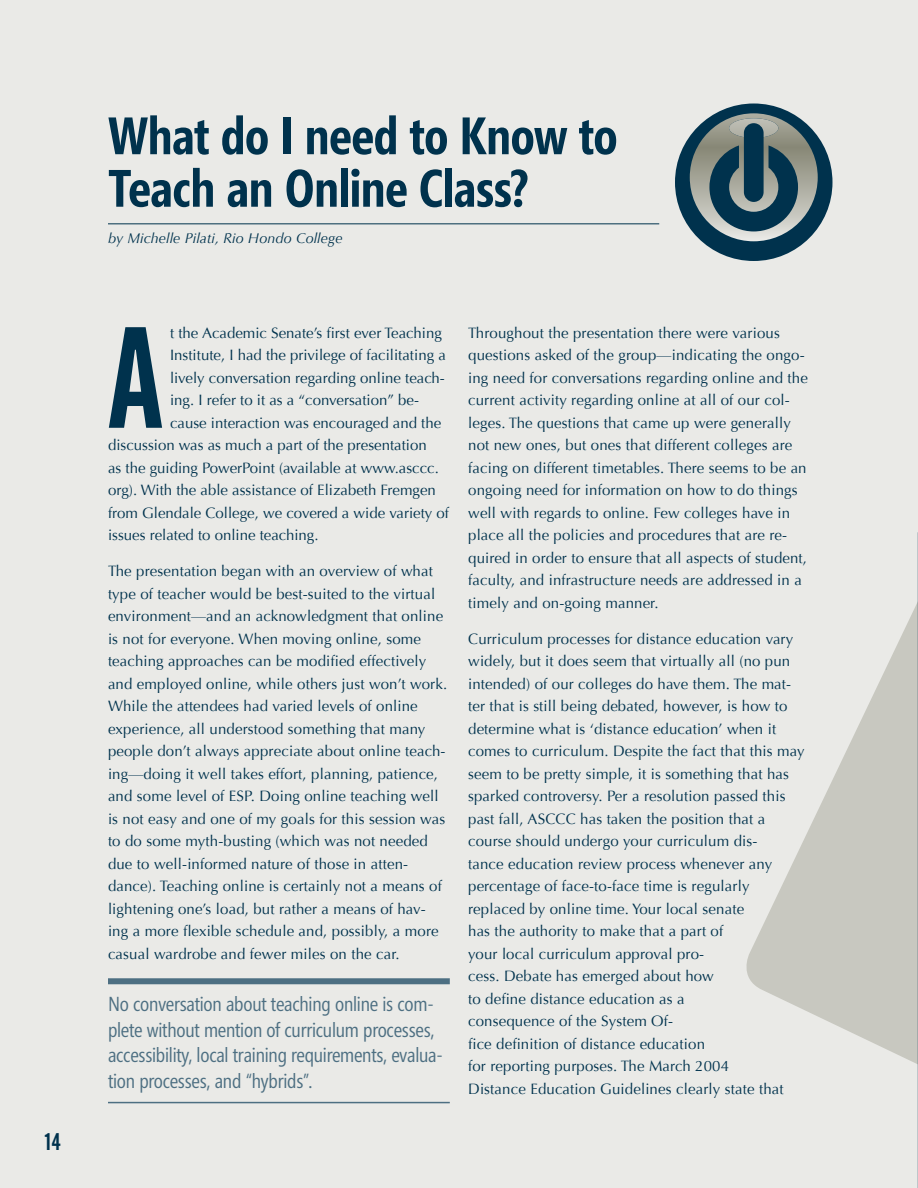
<style>
.page{position:relative;width:918px;height:1188px;background:#eaeae7}
.page>*{position:absolute;margin:0;border:0;box-sizing:border-box;transform-origin:0 0}
.t1{font:142.5px "Alternate Gothic No 2 BT";color:#00324d}
.t2{font:700 52.5px/52.5px "Segoe Condensed";letter-spacing:-.015em;color:#00324d}
.t3{font:24px "Alternate Gothic No 2 BT";color:#00324d}
.t4{font:20.25px/25.5px "Segoe Condensed";letter-spacing:-.01em;color:#4d6f82}
.t5{font:15px/22.5px "Optima";letter-spacing:.01em;color:#00324d}
.t6{font:italic 14.25px "Optima";letter-spacing:.01em;color:#00324d}
</style>
<div class="page">
<div style="left:108px;top:978px;width:342px;height:6px;background:#4d6f82"></div>
<hr style="left:108px;top:1102px;width:342px;height:1px;background:#4d6f82">
<hr style="left:108px;top:223px;width:551px;height:1px;background:#00324d">
<svg style="left:746px;top:604px;width:171px;height:460px"></svg>
<svg style="left:917px;top:532px;width:1px;height:656px"></svg>
<div style="left:675px;top:104px;width:157px;height:157px;background:#00324d;border-radius:50%"></div>
<svg style="left:690px;top:113px;width:128px;height:128px"></svg>
<h3 class="t3" style="left:45px;top:1128px;width:16px">14</h3>
<h2 class="t2" style="left:108px;top:110px;width:511px">What do I need to Know to<br>Teach an Online Class?</h2>
<p class="t6" style="left:108px;top:230px;width:236px">by Michelle Pilati, Rio Hondo College</p>
<h1 class="t1" style="left:108px;top:299px;width:56px">A</h1>
<p class="t5" style="left:170px;top:322px;width:273px">t the Academic Senate’s first ever Teaching</p>
<p class="t5" style="left:170px;top:344px;width:277px">Institute, I had the privilege of facilitating a</p>
<p class="t5" style="left:170px;top:367px;width:276px">lively conversation regarding online teach-</p>
<p class="t5" style="left:170px;top:389px;width:250px">ing. I refer to it as a “conversation” be-</p>
<p class="t5" style="left:170px;top:412px;width:273px">cause interaction was encouraged and the</p>
<p class="t5" style="left:108px;top:434px;width:320px">discussion was as much a part of the presentation</p>
<p class="t5" style="left:108px;top:457px;width:332px">as the guiding PowerPoint (available at www.asccc.</p>
<p class="t5" style="left:108px;top:479px;width:329px">org). With the able assistance of Elizabeth Fremgen</p>
<p class="t5" style="left:108px;top:502px;width:343px">from Glendale College, we covered a wide variety of</p>
<p class="t5" style="left:108px;top:524px;width:212px">issues related to online teaching.</p>
<p class="t5" style="left:108px;top:560px;width:341px">The presentation began with an overview of what type of teacher would be best-suited to the virtual environment—and an acknowledgment that online is not for everyone. When moving online, some teaching approaches can be modified effectively and employed online, while others just won’t work.<br>While the attendees had varied levels of online experience, all understood something that many people don’t always appreciate about online teach&shy;ing—doing it well takes effort, planning, patience, and some level of ESP. Doing online teaching well is not easy and one of my goals for this session was to do some myth-busting (which was not needed due to well-informed nature of those in atten&shy;dance). Teaching online is certainly not a means of lightening one’s load, but rather a means of hav&shy;ing a more flexible schedule and, possibly, a more casual wardrobe and fewer miles on the car.</p>
<h3 class="t4" style="left:108px;top:992px;width:336px">No conversation about teaching online is com&shy;plete without mention of curriculum processes, accessibility, local training requirements, evalua&shy;tion processes, and “hybrids”.</h3>
<p class="t5" style="left:468px;top:322px;width:341px">Throughout the presentation there were various questions asked of the group—indicating the ongo&shy;ing need for conversations regarding online and the current activity regarding online at all of our col&shy;leges. The questions that came up were generally not new ones, but ones that different colleges are facing on different timetables. There seems to be an ongoing need for information on how to do things well with regards to online. Few colleges have in place all the policies and procedures that are re&shy;quired in order to ensure that all aspects of student, faculty, and infrastructure needs are addressed in a timely and on-going manner.</p>
<p class="t5" style="left:468px;top:628px;width:338px">Curriculum processes for distance education vary widely, but it does seem that virtually all (no pun intended) of our colleges do have them. The mat&shy;ter that is still being debated, however, is how to determine what is ‘distance education’ when it comes to curriculum. Despite the fact that this may seem to be pretty simple, it is something that has sparked controversy. Per a resolution passed this past fall, ASCCC has taken the position that a course should undergo your curriculum dis-<br>tance education review process whenever any percentage of face-to-face time is regularly replaced by online time. Your local senate<br>has the authority to make that a part of<br>your local curriculum approval pro-<br>cess. Debate has emerged about how<br>to define distance education as a<br>consequence of the System Of-<br>fice definition of distance education<br>for reporting purposes. The March 2004<br>Distance Education Guidelines clearly state that</p>
</div>
